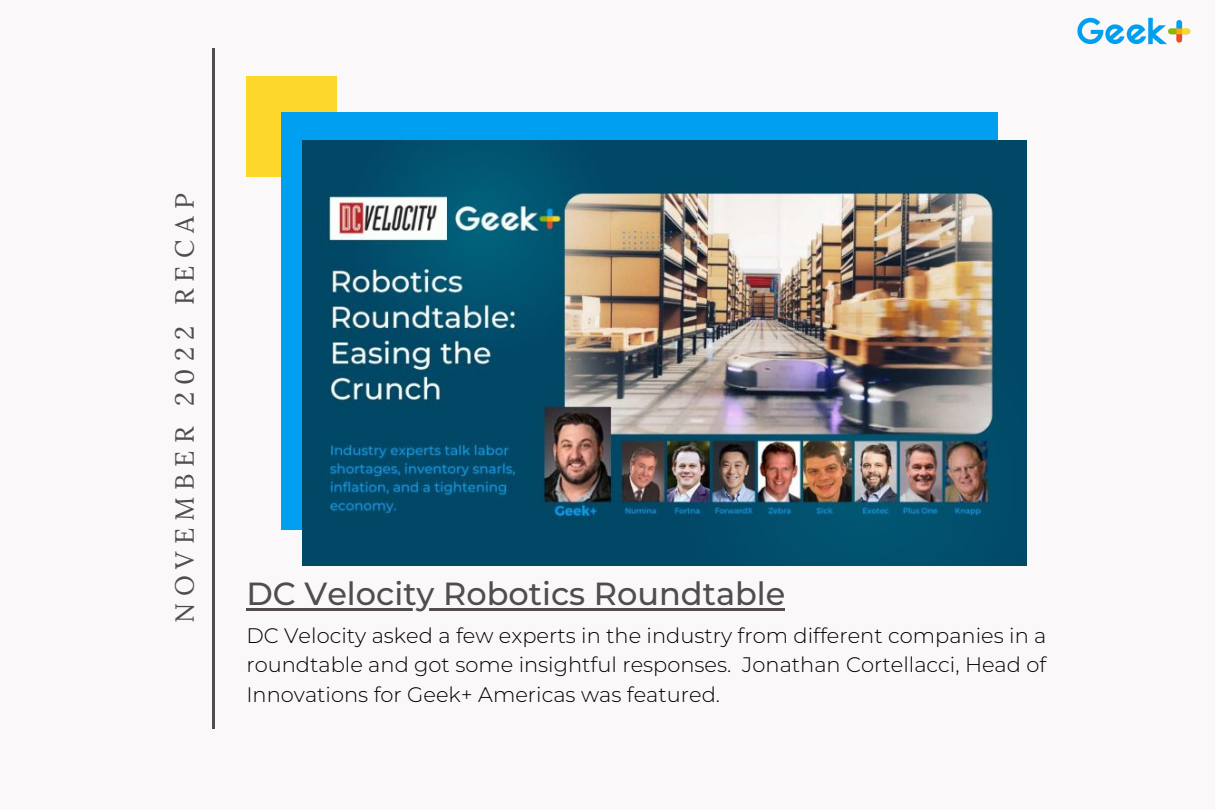
<style>
.page{position:relative;width:1215px;height:810px;background:#faf8f8}
.page>*{position:absolute;margin:0;border:0;box-sizing:border-box;transform-origin:0 0}
.t1{font:500 32px "Montserrat";color:#524c4c}
.t2{font:26.2px "Lora";letter-spacing:.27em;color:#524c4c}
.t3{font:300 21px/29.2px "Montserrat";color:#000;text-align:justify}
</style>
<div class="page">
<div style="left:246px;top:77px;width:91px;height:100px;background:#fed72b"></div>
<div style="left:281px;top:112px;width:717px;height:418px;background:#009fef"></div>
<hr style="left:212px;top:49px;width:3px;height:680px;background:#524c4c">
<img style="left:1077px;top:17px;width:114px;height:28px">
<img style="left:303px;top:140px;width:723px;height:425px">
<hr style="left:246px;top:608px;width:539px;height:3px;background:#524c4c">
<p class="t2" style="left:168px;top:623px;width:431px;rotate:-90deg">NOVEMBER 2022 RECAP</p>
<h1 class="t1" style="left:246px;top:574px;width:541px">DC Velocity Robotics Roundtable</h1>
<p class="t3" style="left:246px;top:621px;width:802px">DC Velocity asked a few experts in the industry from different companies in a roundtable and got some insightful responses. Jonathan Cortellacci, Head of Innovations for Geek+ Americas was featured.</p>
</div>
